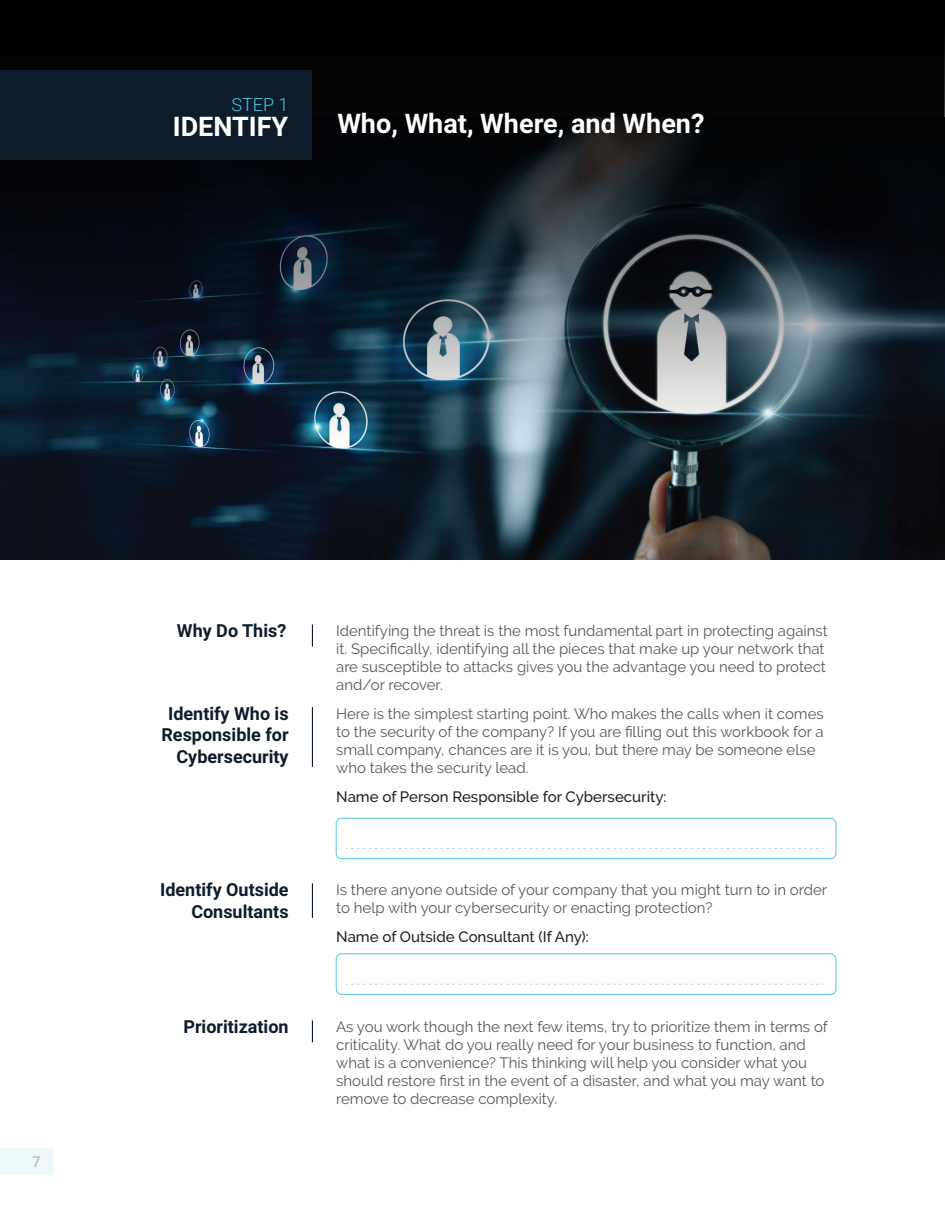
<style>
.page{position:relative;width:945px;height:1215px;background:#fff}
.page>*{position:absolute;margin:0;border:0;box-sizing:border-box;transform-origin:0 0}
.t1{font:700 27px "Roboto";color:#fff}
.t2{font:700 18px/21.6px "Roboto";color:#0d1c2b;text-align:right}
.t3{font:300 18px "Roboto";color:#4fc6dd}
.t4{font:15px/18px "Raleway";color:#57585a}
.t5{font:500 15px "Raleway";color:#231f20}
.t6{font:500 15px "Roboto";color:#bcbdc0}
</style>
<div class="page">
<img style="left:1px;top:440px;width:943px;height:120px">
<svg style="left:1px;top:1px;width:943px;height:439px;background:#162027"></svg>
<svg style="left:312px;top:625px;width:1px;height:22px"></svg>
<hr style="left:312px;top:707px;width:1px;height:60px;background:#0d1c2b">
<hr style="left:312px;top:883px;width:1px;height:35px;background:#0d1c2b">
<svg style="left:312px;top:1020px;width:1px;height:22px"></svg>
<div style="left:1px;top:1149px;width:52px;height:26px;background:#edf9fb"></div>
<div style="left:336px;top:818px;width:500px;height:41px;border:1px solid #4fc6dd;border-radius:5px"></div>
<svg style="left:346px;top:848px;width:477px;height:1px"></svg>
<div style="left:336px;top:953px;width:500px;height:42px;border:1px solid #4fc6dd;border-radius:5px"></div>
<svg style="left:346px;top:984px;width:477px;height:1px"></svg>
<div style="left:1px;top:70px;width:311px;height:90px;background:#0d1c2b"></div>
<p class="t3" style="left:231px;top:92px;width:59px">STEP 1</p>
<h1 class="t1" style="left:173px;top:108px;width:117px">IDENTIFY</h1>
<h1 class="t1" style="left:337px;top:105px;width:369px">Who, What, Where, and When?</h1>
<p class="t6" style="left:32px;top:1151px;width:10px">7</p>
<p class="t2" style="left:177px;top:620px;width:111px">Why Do This?</p>
<p class="t4" style="left:336px;top:622px;width:493px">Identifying the threat is the most fundamental part in protecting against it. Specifically, identifying all the pieces that make up your network that are susceptible to attacks gives you the advantage you need to protect and/or recover.</p>
<p class="t2" style="left:161px;top:702px;width:129px">Identify Who is<br>Responsible for<br>Cybersecurity</p>
<p class="t4" style="left:336px;top:704px;width:489px">Here is the simplest starting point. Who makes the calls when it comes to the security of the company? If you are filling out this workbook for a small company, chances are it is you, but there may be someone else who takes the security lead.</p>
<p class="t5" style="left:336px;top:788px;width:332px">Name of Person Responsible for Cybersecurity:</p>
<p class="t2" style="left:160px;top:878px;width:130px">Identify Outside<br>Consultants</p>
<p class="t4" style="left:336px;top:881px;width:492px">Is there anyone outside of your company that you might turn to in order to help with your cybersecurity or enacting protection?</p>
<p class="t5" style="left:336px;top:928px;width:254px">Name of Outside Consultant (If Any):</p>
<p class="t2" style="left:183px;top:1015px;width:107px">Prioritization</p>
<p class="t4" style="left:336px;top:1018px;width:493px">As you work though the next few items, try to prioritize them in terms of criticality. What do you really need for your business to function, and what is a convenience? This thinking will help you consider what you should restore first in the event of a disaster, and what you may want to remove to decrease complexity.</p>
</div>
